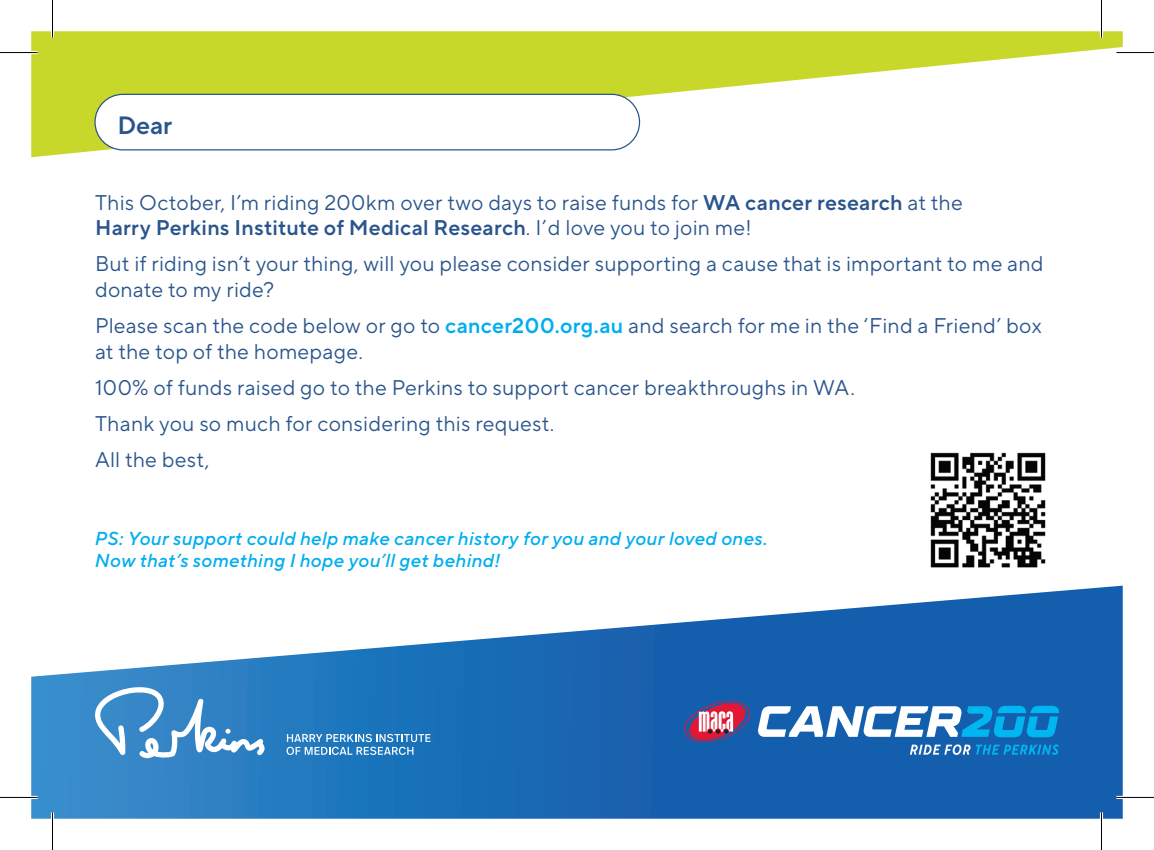
<style>
.page{position:relative;width:1154px;height:850px;background:#fff}
.page>*{position:absolute;margin:0;border:0;box-sizing:border-box;transform-origin:0 0}
.t1{font:25px "TT Norms Pro Dm Bd";color:#2a558c}
.t2{font:21.25px/25.5px "TT Norms Pro";letter-spacing:.01em;color:#2a558c}
.t3{font:21.25px "TT Norms Pro Dm Bd";letter-spacing:.01em;color:#2a558c}
.t4{font:italic 500 18.75px/22.5px "TT Norms Pro";letter-spacing:.015em;color:#00aeef}
.s1{font-family:"TT Norms Pro Dm Bd"}
.s2{font-family:"TT Norms Pro"}
.s3{font-family:"TT Norms Pro Dm Bd";color:#00aeef}
</style>
<div class="page">
<svg style="left:31px;top:31px;width:1092px;height:126px;fill:#c8d82a"></svg>
<svg style="left:31px;top:585px;width:1092px;height:233px"></svg>
<svg style="left:910px;top:744px;width:60px;height:10px"></svg>
<svg style="left:976px;top:744px;width:83px;height:10px"></svg>
<svg style="left:758px;top:705px;width:301px;height:32px"></svg>
<svg style="left:684px;top:701px;width:67px;height:41px;background:#8c5c89"></svg>
<img style="left:930px;top:452px;width:116px;height:116px">
<svg style="left:95px;top:686px;width:172px;height:71px"></svg>
<svg style="left:287px;top:733px;width:143px;height:21px;background:#5798cd"></svg>
<div style="left:95px;top:94px;width:544px;height:56px;background:#fff;border-radius:28px"></div>
<div style="left:94px;top:94px;width:546px;height:56px;border:1px solid #2a558c;border-radius:28px"></div>
<hr style="left:0;top:51px;width:38px;height:3px;background:#fff">
<hr style="left:1116px;top:51px;width:38px;height:3px;background:#fff">
<hr style="left:0;top:795px;width:38px;height:3px;background:#fff">
<hr style="left:1116px;top:795px;width:38px;height:3px;background:#fff">
<hr style="left:51px;top:0;width:3px;height:38px;background:#fff">
<hr style="left:51px;top:812px;width:3px;height:37px;background:#fff">
<hr style="left:1100px;top:0;width:3px;height:38px;background:#fff">
<hr style="left:1100px;top:812px;width:3px;height:37px;background:#fff">
<hr style="left:0;top:52px;width:38px;height:1px;background:#000">
<hr style="left:1116px;top:52px;width:38px;height:1px;background:#000">
<hr style="left:0;top:796px;width:38px;height:1px;background:#000">
<hr style="left:1116px;top:796px;width:38px;height:1px;background:#000">
<hr style="left:52px;top:0;width:1px;height:38px;background:#000">
<hr style="left:52px;top:812px;width:1px;height:37px;background:#000">
<hr style="left:1101px;top:0;width:1px;height:38px;background:#000">
<hr style="left:1101px;top:812px;width:1px;height:37px;background:#000">
<p class="t1" style="left:117px;top:107px;width:57px">Dear</p>
<p class="t2" style="left:95px;top:189px;width:869px">This October, I’m riding 200km over two days to raise funds for <span class="s1">WA cancer research</span> at the</p>
<p class="t3" style="left:95px;top:212px;width:658px">Harry Perkins Institute of Medical Research<span class="s2">. I’d love you to join me!</span></p>
<p class="t2" style="left:95px;top:251px;width:950px">But if riding isn’t your thing, will you please consider supporting a cause that is important to me and donate to my ride?</p>
<p class="t2" style="left:95px;top:312px;width:948px">Please scan the code below or go to <span class="s3">cancer200.org.au</span> and search for me in the ‘Find a Friend’ box at the top of the homepage.</p>
<p class="t2" style="left:95px;top:369px;width:761px;line-height:36.2px">100% of funds raised go to the Perkins to support cancer breakthroughs in WA.<br>Thank you so much for considering this request.<br>All the best,</p>
<p class="t4" style="left:95px;top:526px;width:674px">PS: Your support could help make cancer history for you and your loved ones.<br>Now that’s something I hope you’ll get behind!</p>
</div>
